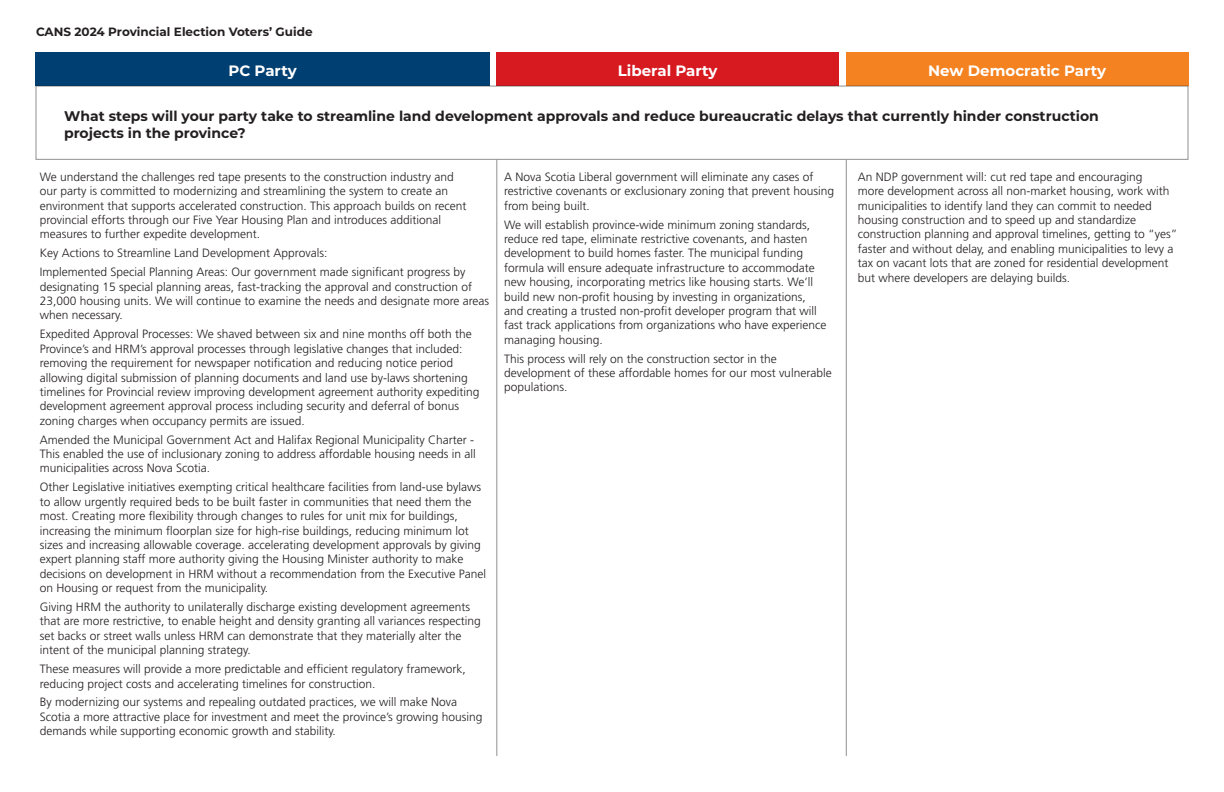
<style>
.page{position:relative;width:1224px;height:792px;background:#fff}
.page>*{position:absolute;margin:0;border:0;box-sizing:border-box;transform-origin:0 0}
.t1{font:700 15px "Montserrat";color:#fff}
.t2{font:700 14px/16.8px "Montserrat";color:#231f20}
.Answers{font:300 12px/14.4px "Frutiger LT Std";color:#231f20}
.t3{font:700 12px "Montserrat";color:#231f20}
</style>
<div class="page">
<div style="left:36px;top:52px;width:454px;height:34px;background:#003f72"></div>
<div style="left:496px;top:52px;width:343px;height:34px;background:#d71920"></div>
<div style="left:846px;top:52px;width:342px;height:34px;background:#f58220"></div>
<hr style="left:846px;top:160px;width:1px;height:596px;background:#231f20">
<hr style="left:496px;top:160px;width:1px;height:596px;background:#231f20">
<p class="t3" style="left:36px;top:23px;width:278px">CANS 2024 Provincial Election Voters’ Guide</p>
<p class="t1" style="left:228px;top:60px;width:70px">PC Party</p>
<p class="t1" style="left:618px;top:60px;width:101px">Liberal Party</p>
<p class="t1" style="left:928px;top:60px;width:179px">New Democratic Party</p>
<p class="t2" style="left:64px;top:107px;width:1036px">What steps will your party take to streamline land development approvals and reduce bureaucratic delays that currently hinder construction projects in the province?</p>
<p class="Answers" style="left:504px;top:170px;width:332px">A Nova Scotia Liberal government will eliminate any cases of restrictive covenants or exclusionary zoning that prevent housing from being built.</p>
<p class="Answers" style="left:504px;top:217px;width:324px">We will establish province-wide minimum zoning standards, reduce red tape, eliminate restrictive covenants, and hasten development to build homes faster. The municipal funding formula will ensure adequate infrastructure to accommodate new housing, incorporating metrics like housing starts. We’ll build new non-profit housing by investing in organizations, and creating a trusted non-profit developer program that will fast track applications from organizations who have experience managing housing.</p>
<p class="Answers" style="left:504px;top:352px;width:329px">This process will rely on the construction sector in the development of these affordable homes for our most vulnerable populations.</p>
<p class="Answers" style="left:40px;top:170px;width:428px">We understand the challenges red tape presents to the construction industry and our party is committed to modernizing and streamlining the system to create an environment that supports accelerated construction. This approach builds on recent provincial efforts through our Five Year Housing Plan and introduces additional measures to further expedite development.</p>
<p class="Answers" style="left:40px;top:246px;width:289px">Key Actions to Streamline Land Development Approvals:</p>
<p class="Answers" style="left:40px;top:265px;width:451px">Implemented Special Planning Areas: Our government made significant progress by designating 15 special planning areas, fast-tracking the approval and construction of 23,000 housing units. We will continue to examine the needs and designate more areas when necessary.</p>
<p class="Answers" style="left:40px;top:327px;width:441px">Expedited Approval Processes: We shaved between six and nine months off both the Province’s and HRM’s approval processes through legislative changes that included: removing the requirement for newspaper notification and reducing notice period allowing digital submission of planning documents and land use by-laws shortening timelines for Provincial review improving development agreement authority expediting development agreement approval process including security and deferral of bonus zoning charges when occupancy permits are issued.</p>
<p class="Answers" style="left:40px;top:433px;width:438px">Amended the Municipal Government Act and Halifax Regional Municipality Charter -<br>This enabled the use of inclusionary zoning to address affordable housing needs in all municipalities across Nova Scotia.</p>
<p class="Answers" style="left:40px;top:480px;width:448px">Other Legislative initiatives exempting critical healthcare facilities from land-use bylaws to allow urgently required beds to be built faster in communities that need them the most. Creating more flexibility through changes to rules for unit mix for buildings, increasing the minimum floorplan size for high-rise buildings, reducing minimum lot sizes and increasing allowable coverage. accelerating development approvals by giving expert planning staff more authority giving the Housing Minister authority to make decisions on development in HRM without a recommendation from the Executive Panel on Housing or request from the municipality.</p>
<p class="Answers" style="left:40px;top:600px;width:443px">Giving HRM the authority to unilaterally discharge existing development agreements that are more restrictive, to enable height and density granting all variances respecting set backs or street walls unless HRM can demonstrate that they materially alter the intent of the municipal planning strategy.</p>
<p class="Answers" style="left:40px;top:662px;width:428px">These measures will provide a more predictable and efficient regulatory framework, reducing project costs and accelerating timelines for construction.</p>
<p class="Answers" style="left:40px;top:695px;width:444px">By modernizing our systems and repealing outdated practices, we will make Nova<br>Scotia a more attractive place for investment and meet the province’s growing housing demands while supporting economic growth and stability.</p>
<p class="Answers" style="left:858px;top:170px;width:321px">An NDP government will: cut red tape and encouraging<br>more development across all non-market housing, work with municipalities to identify land they can commit to needed housing construction and to speed up and standardize construction planning and approval timelines, getting to “yes” faster and without delay, and enabling municipalities to levy a tax on vacant lots that are zoned for residential development but where developers are delaying builds.</p>
</div>
